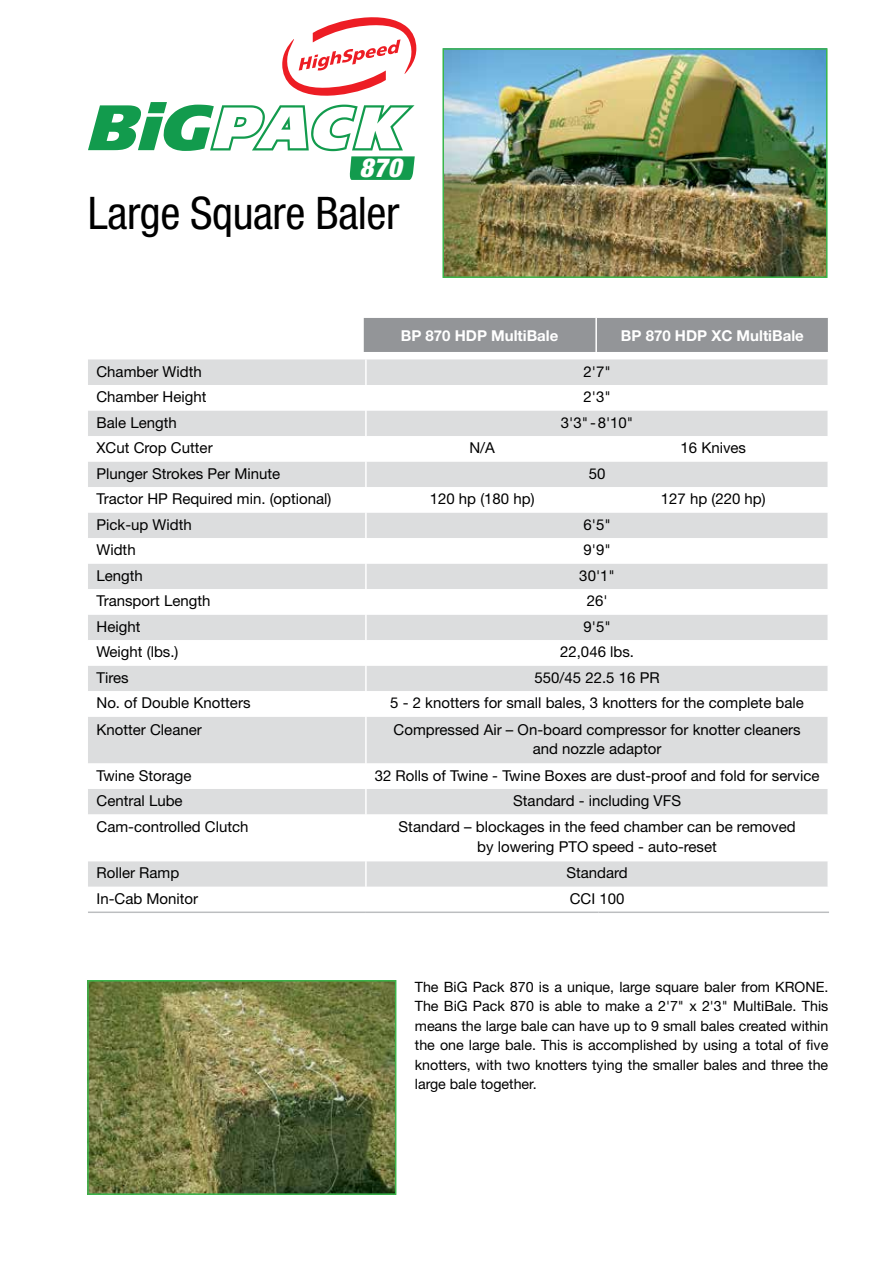
<style>
.page{position:relative;width:885px;height:1263px;background:#fff}
.page>*{position:absolute;margin:0;border:0;box-sizing:border-box;transform-origin:0 0}
.t1{font:condensed 45px "Helvetica Neue LT";letter-spacing:-.01em;color:#000}
.t2{font:italic 900 condensed 26.25px "Helvetica Neue LT";color:#fff}
.t3{font:15px/19.5px "Helvetica Neue LT";color:#000;text-align:center}
.t4{font:700 15px "Helvetica Neue LT";color:#fff}
.t5{font:14.25px/19.5px "Helvetica Neue LT";color:#000;text-align:justify}
</style>
<div class="page">
<img style="left:90px;top:983px;width:303px;height:209px">
<div style="left:87px;top:980px;width:309px;height:215px;border:2px solid #39b54a"></div>
<img style="left:445px;top:51px;width:379px;height:224px">
<div style="left:442px;top:48px;width:385px;height:230px;border:2px solid #39b54a"></div>
<svg style="left:88px;top:103px;width:326px;height:77px"></svg>
<svg style="left:282px;top:17px;width:134px;height:79px"></svg>
<div style="left:364px;top:318px;width:463px;height:34px;background:#939598"></div>
<hr style="left:595px;top:318px;width:2px;height:34px;background:#fff">
<div style="left:88px;top:359px;width:739px;height:26px;background:#dcddde"></div>
<svg style="left:88px;top:411px;width:739px;height:476px;fill:#dcddde"></svg>
<svg style="left:366px;top:411px;width:461px;height:153px"></svg>
<svg style="left:827px;top:359px;width:1px;height:332px"></svg>
<svg style="left:827px;top:789px;width:1px;height:25px"></svg>
<hr style="left:597px;top:436px;width:2px;height:25px;background:#fff">
<hr style="left:597px;top:487px;width:2px;height:25px;background:#fff">
<svg style="left:365px;top:359px;width:1px;height:358px"></svg>
<hr style="left:365px;top:717px;width:1px;height:46px;background:#fff">
<svg style="left:365px;top:763px;width:1px;height:51px"></svg>
<hr style="left:365px;top:814px;width:1px;height:47px;background:#fff">
<svg style="left:365px;top:861px;width:1px;height:26px"></svg>
<svg style="left:827px;top:861px;width:1px;height:26px"></svg>
<hr style="left:88px;top:911px;width:278px;height:2px;background:#bcbec0">
<hr style="left:366px;top:911px;width:232px;height:2px;background:#bcbec0">
<hr style="left:598px;top:911px;width:230px;height:2px;background:#bcbec0">
<h2 class="t2" style="left:359px;top:152px;width:44px">870</h2>
<h1 class="t1" style="left:88px;top:187px;width:313px">Large Square Baler</h1>
<p class="t4" style="left:401px;top:326px;width:159px">BP 870 HDP MultiBale</p>
<p class="t4" style="left:621px;top:326px;width:184px">BP 870 HDP XC MultiBale</p>
<p class="t3" style="left:96px;top:361px;width:107px">Chamber Width</p>
<p class="t3" style="left:583px;top:361px;width:29px">2'7"</p>
<p class="t3" style="left:96px;top:387px;width:112px">Chamber Height</p>
<p class="t3" style="left:583px;top:387px;width:29px">2'3"</p>
<p class="t3" style="left:96px;top:412px;width:82px">Bale Length</p>
<p class="t3" style="left:561px;top:412px;width:74px">3'3" -8'10"</p>
<p class="t3" style="left:96px;top:438px;width:118px">XCut Crop Cutter</p>
<p class="t3" style="left:469px;top:438px;width:27px">N/A</p>
<p class="t3" style="left:680px;top:438px;width:67px">16 Knives</p>
<p class="t3" style="left:96px;top:463px;width:185px">Plunger Strokes Per Minute</p>
<p class="t3" style="left:588px;top:463px;width:18px">50</p>
<p class="t3" style="left:96px;top:489px;width:236px">Tractor HP Required min. (optional)</p>
<p class="t3" style="left:429px;top:489px;width:106px">120 hp (180 hp)</p>
<p class="t3" style="left:660px;top:489px;width:106px">127 hp (220 hp)</p>
<p class="t3" style="left:96px;top:514px;width:97px">Pick-up Width</p>
<p class="t3" style="left:583px;top:514px;width:29px">6'5"</p>
<p class="t3" style="left:96px;top:540px;width:41px">Width</p>
<p class="t3" style="left:583px;top:540px;width:29px">9'9"</p>
<p class="t3" style="left:96px;top:565px;width:48px">Length</p>
<p class="t3" style="left:579px;top:565px;width:37px">30'1"</p>
<p class="t3" style="left:96px;top:591px;width:115px">Transport Length</p>
<p class="t3" style="left:586px;top:591px;width:22px">26'</p>
<p class="t3" style="left:96px;top:616px;width:45px">Height</p>
<p class="t3" style="left:583px;top:616px;width:29px">9'5"</p>
<p class="t3" style="left:96px;top:642px;width:83px">Weight (lbs.)</p>
<p class="t3" style="left:560px;top:642px;width:75px">22,046 lbs.</p>
<p class="t3" style="left:96px;top:667px;width:34px">Tires</p>
<p class="t3" style="left:534px;top:667px;width:127px">550/45 22.5 16 PR</p>
<p class="t3" style="left:96px;top:693px;width:155px">No. of Double Knotters</p>
<p class="t3" style="left:390px;top:693px;width:415px">5 - 2 knotters for small bales, 3 knotters for the complete bale</p>
<p class="t3" style="left:96px;top:719px;width:107px">Knotter Cleaner</p>
<p class="t3" style="left:393px;top:719px;width:408px">Compressed Air – On-board compressor for knotter cleaners and nozzle adaptor</p>
<p class="t3" style="left:96px;top:765px;width:96px">Twine Storage</p>
<p class="t3" style="left:375px;top:765px;width:446px">32 Rolls of Twine - Twine Boxes are dust-proof and fold for service</p>
<p class="t3" style="left:96px;top:791px;width:88px">Central Lube</p>
<p class="t3" style="left:513px;top:791px;width:169px">Standard - including VFS</p>
<p class="t3" style="left:96px;top:817px;width:153px">Cam-controlled Clutch</p>
<p class="t3" style="left:398px;top:817px;width:398px">Standard – blockages in the feed chamber can be removed by lowering PTO speed - auto-reset</p>
<p class="t3" style="left:96px;top:863px;width:84px">Roller Ramp</p>
<p class="t3" style="left:566px;top:863px;width:63px">Standard</p>
<p class="t3" style="left:96px;top:888px;width:103px">In-Cab Monitor</p>
<p class="t3" style="left:569px;top:888px;width:56px">CCI 100</p>
<p class="t5" style="left:415px;top:976px;width:415px">The BiG Pack 870 is a unique, large square baler from KRONE.<br>The BiG Pack 870 is able to make a 2'7" x 2'3" MultiBale. This means the large bale can have up to 9 small bales created within the one large bale. This is accomplished by using a total of five knotters, with two knotters tying the smaller bales and three the large bale together.</p>
</div>
